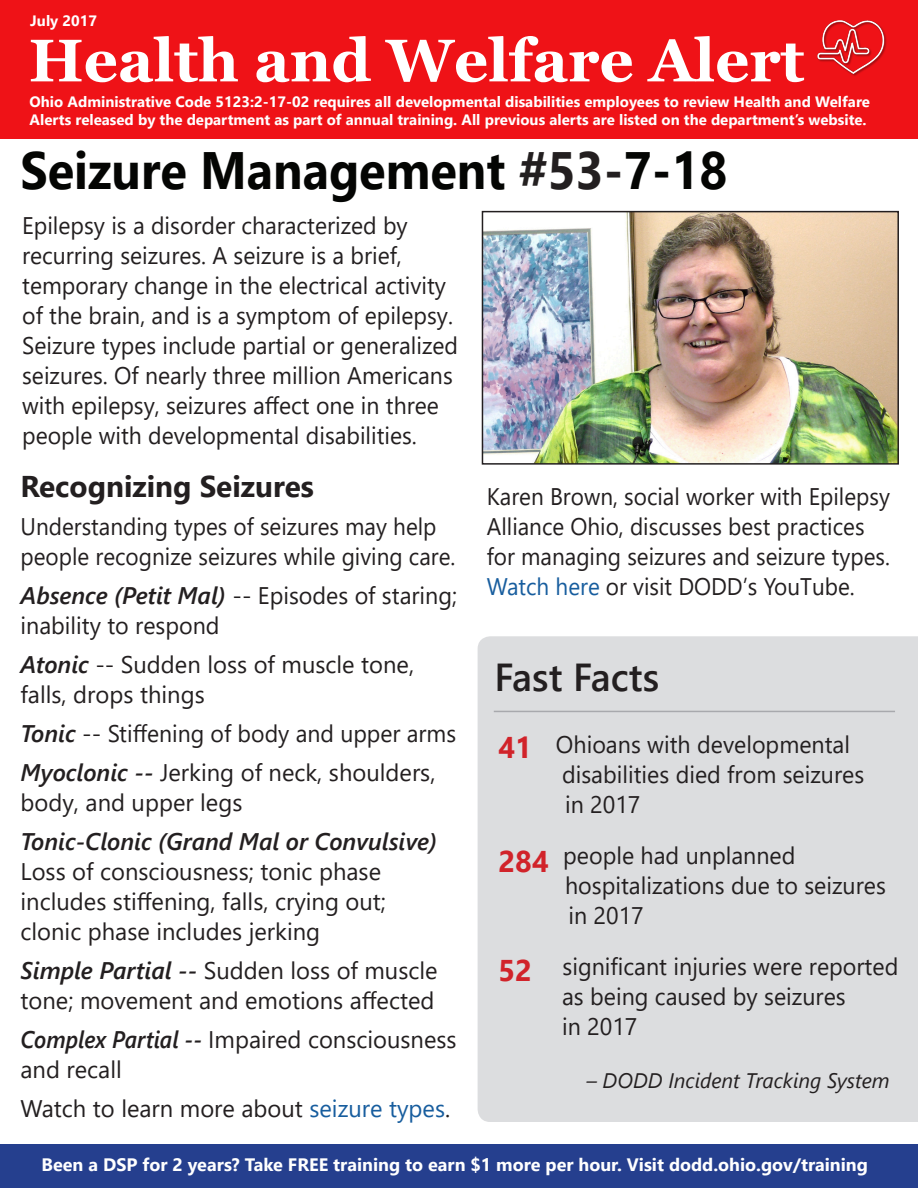
<style>
.page{position:relative;width:918px;height:1188px;background:#fff}
.page>*{position:absolute;margin:0;border:0;box-sizing:border-box;transform-origin:0 0}
.t1{font:700 60px "Georgia";color:#fff}
.t2{font:700 52.5px "Segoe UI";color:#040503;scale:.93 1}
.t3{font:600 39px "Segoe UI";color:#231f20}
.t4{font:700 30px "Segoe UI";color:#231f20}
.t5{font:700 30px "Segoe UI";color:#d1232a}
.t6{font:24px/30px "Segoe UI";color:#231f20}
.t7{font:24px/30px "Segoe UI";color:#231f20;scale:.96 1}
.t8{font:24px/30px "Segoe UI";color:#231f20;scale:.94 1}
.t9{font:italic 600 24px "Segoe UI";color:#231f20}
.t10{font:italic 21px "Segoe UI";color:#231f20}
.t11{font:700 18px "Segoe UI";color:#fff}
.t12{font:700 15px/18px "Segoe UI";color:#fff}
.s1{color:#231f20}
.s2{font-weight:600;font-style:italic}
.s3{color:#175d9e}
</style>
<div class="page">
<div style="left:478px;top:636px;width:440px;height:486px;background:#dcdddf"></div>
<div style="left:0;top:0;width:918px;height:139px;background:#ef1217"></div>
<img style="left:817px;top:20px;width:70px;height:56px">
<img style="left:485px;top:214px;width:411px;height:248px">
<div style="left:482px;top:211px;width:417px;height:254px;border:2px solid #231f20"></div>
<div style="left:0;top:1145px;width:918px;height:43px;background:#253f8e"></div>
<hr style="left:494px;top:711px;width:401px;height:1px;background:#a8a9ad">
<p class="t12" style="left:30px;top:11px;width:68px">July 2017</p>
<p class="t1" style="left:29px;top:22px;width:777px">Health and Welfare Alert</p>
<p class="t12" style="left:30px;top:92px;width:842px">Ohio Administrative Code 5123:2-17-02 requires all developmental disabilities employees to review Health and Welfare<br>Alerts released by the department as part of annual training. All previous alerts are listed on the department’s website.</p>
<p class="t2" style="left:21px;top:121px;width:762px">Seizure Management <span class="s1">#53-</span>7-18</p>
<p class="t7" style="left:22px;top:209px;width:403px">Epilepsy is a disorder characterized by</p>
<p class="t7" style="left:22px;top:239px;width:397px">recurring seizures. A seizure is a brief,</p>
<p class="t7" style="left:22px;top:269px;width:456px">temporary change in the electrical activity of the brain, and is a symptom of epilepsy.<br>Seizure types include partial or generalized seizures. Of nearly three million Americans with epilepsy, seizures affect one in three people with developmental disabilities.</p>
<p class="t4" style="left:21px;top:458px;width:295px">Recognizing Seizures</p>
<p class="t8" style="left:21px;top:509px;width:464px">Understanding types of seizures may help people recognize seizures while giving care.</p>
<p class="t6" style="left:21px;top:578px;width:438px"><span class="s2">Absence (Petit Mal)</span> -- Episodes of staring; inability to respond</p>
<p class="t6" style="left:21px;top:647px;width:395px"><span class="s2">Atonic</span> -- Sudden loss of muscle tone, falls, drops things</p>
<p class="t6" style="left:21px;top:716px;width:437px"><span class="s2">Tonic</span> -- Stiffening of body and upper arms</p>
<p class="t6" style="left:21px;top:755px;width:416px"><span class="s2">Myoclonic --</span> Jerking of neck, shoulders, body, and upper legs</p>
<p class="t9" style="left:21px;top:822px;width:418px">Tonic-Clonic (Grand Mal or Convulsive)</p>
<p class="t6" style="left:21px;top:854px;width:362px">Loss of consciousness; tonic phase</p>
<p class="t6" style="left:21px;top:884px;width:367px">includes stiffening, falls, crying out;</p>
<p class="t6" style="left:21px;top:914px;width:301px">clonic phase includes jerking</p>
<p class="t6" style="left:21px;top:953px;width:419px"><span class="s2">Simple Partial --</span> Sudden loss of muscle tone; movement and emotions affected</p>
<p class="t6" style="left:21px;top:1022px;width:438px"><span class="s2">Complex Partial --</span> Impaired consciousness and recall</p>
<p class="t6" style="left:21px;top:1091px;width:431px">Watch to learn more about <span class="s3">seizure types</span>.</p>
<p class="t8" style="left:487px;top:479px;width:430px">Karen Brown, social worker with Epilepsy Alliance Ohio, discusses best practices for managing seizures and seizure types.<br><span class="s3">Watch here</span> or visit DODD’s YouTube.</p>
<p class="t3" style="left:494px;top:641px;width:166px">Fast Facts</p>
<p class="t5" style="left:499px;top:719px;width:35px">41</p>
<p class="t5" style="left:499px;top:833px;width:52px">284</p>
<p class="t5" style="left:499px;top:942px;width:35px">52</p>
<p class="t6" style="left:556px;top:727px;width:310px">Ohioans with developmental disabilities died from seizures</p>
<p class="t6" style="left:565px;top:787px;width:77px">in 2017</p>
<p class="t6" style="left:563px;top:838px;width:234px">people had unplanned</p>
<p class="t6" style="left:565px;top:868px;width:322px">hospitalizations due to seizures in 2017</p>
<p class="t6" style="left:562px;top:949px;width:338px">significant injuries were reported as being caused by seizures<br>in 2017</p>
<p class="t10" style="left:586px;top:1064px;width:305px">– DODD Incident Tracking System</p>
<p class="t11" style="left:42px;top:1147px;width:828px">Been a DSP for 2 years? Take FREE training to earn $1 more per hour. Visit dodd.ohio.gov/training</p>
</div>
